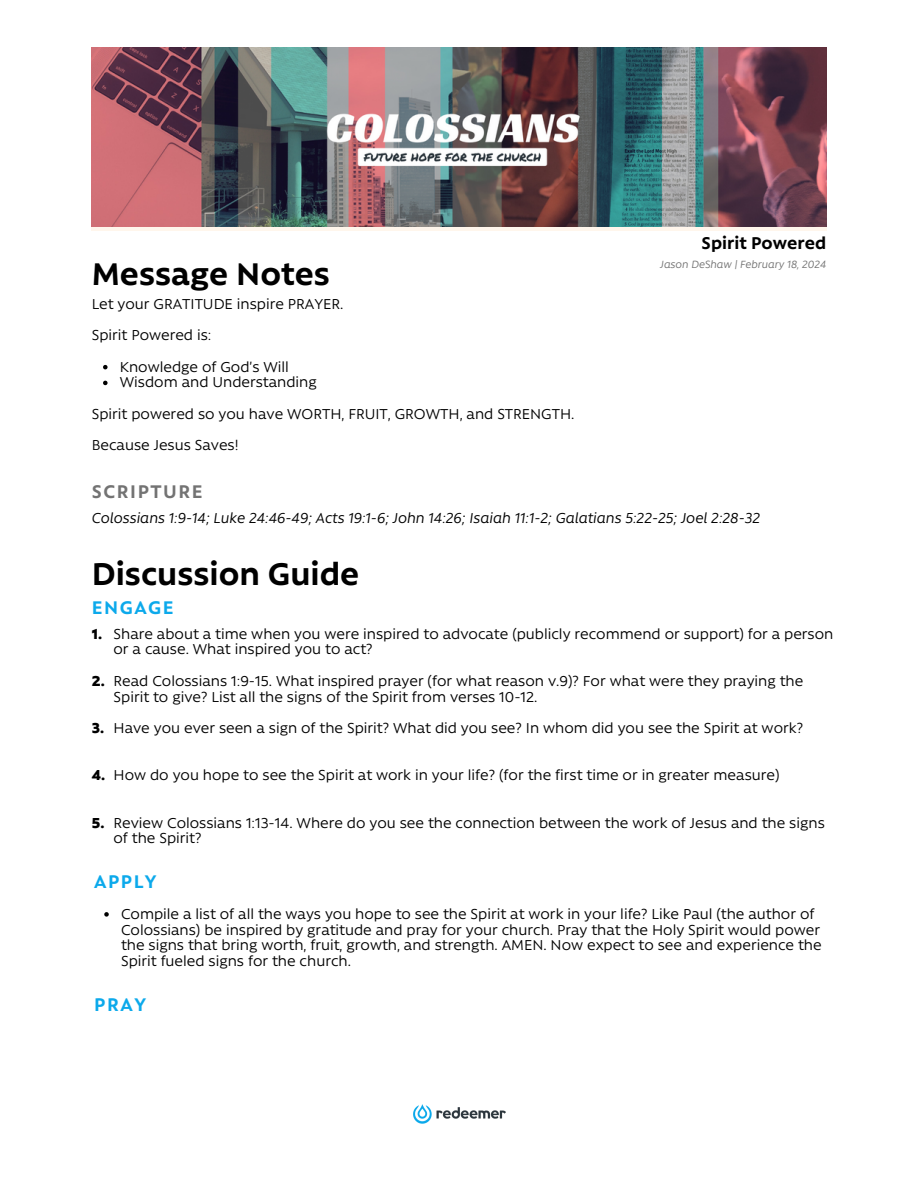
<style>
.page{position:relative;width:918px;height:1188px;background:#fff}
.page>*{position:absolute;margin:0;border:0;box-sizing:border-box;transform-origin:0 0}
.t1{font:700 36px "Rawson Pro";color:#000}
.t2{font:700 21px "Rawson Pro";letter-spacing:.075em;color:#0ca9eb}
.t3{font:700 21px "Rawson Pro";letter-spacing:.075em;color:#737373}
.t4{font:700 19.5px "Rawson Pro";color:#000}
.t5{font:16.5px/15.8px "Rawson Pro";color:#000}
.t6{font:italic 16.5px "Rawson Pro";color:#000}
.t7{font:900 16.5px "Rawson Pro";color:#000}
.t8{font:italic 12px "Rawson Pro";color:#737373}
</style>
<div class="page">
<img style="left:92px;top:226px;width:734px;height:5px">
<img style="left:413px;top:1104px;width:93px;height:20px">
<img style="left:92px;top:47px;width:734px;height:179px">
<svg style="left:103px;top:365px;width:5px;height:4px"></svg>
<svg style="left:103px;top:381px;width:5px;height:4px"></svg>
<svg style="left:104px;top:912px;width:5px;height:5px"></svg>
<p class="t1" style="left:92px;top:250px;width:240px">Message Notes</p>
<p class="t5" style="left:92px;top:295px;width:253px">Let your GRATITUDE inspire PRAYER.</p>
<p class="t5" style="left:92px;top:326px;width:121px">Spirit Powered is:</p>
<p class="t5" style="left:120px;top:358px;width:171px">Knowledge of God’s Will</p>
<h1 class="t5" style="left:120px;top:373px;width:199px">Wisdom and Understanding</h1>
<h4 class="t5" style="left:92px;top:405px;width:484px">Spirit powered so you have WORTH, FRUIT, GROWTH, and STRENGTH.</h4>
<h4 class="t5" style="left:92px;top:436px;width:148px">Because Jesus Saves!</h4>
<p class="t3" style="left:92px;top:478px;width:112px">SCRIPTURE</p>
<p class="t4" style="left:702px;top:230px;width:126px">Spirit Powered</p>
<h4 class="t8" style="left:660px;top:256px;width:167px">Jason DeShaw | February 18, 2024</h4>
<h2 class="t6" style="left:92px;top:507px;width:670px">Colossians 1:9-14; Luke 24:46-49; Acts 19:1-6; John 14:26; Isaiah 11:1-2; Galatians 5:22-25; Joel 2:28-32</h2>
<h4 class="t1" style="left:92px;top:550px;width:269px">Discussion Guide</h4>
<h4 class="t2" style="left:92px;top:593px;width:83px">ENGAGE</h4>
<h3 class="t7" style="left:92px;top:622px;width:12px">1.</h3>
<h3 class="t7" style="left:92px;top:670px;width:14px">2.</h3>
<h3 class="t7" style="left:92px;top:717px;width:14px">3.</h3>
<h3 class="t7" style="left:92px;top:764px;width:15px">4.</h3>
<h4 class="t7" style="left:92px;top:811px;width:14px">5.</h4>
<h2 class="t5" style="left:114px;top:624px;width:721px">Share about a time when you were inspired to advocate (publicly recommend or support) for a person or a cause. What inspired you to act?</h2>
<h4 class="t5" style="left:114px;top:672px;width:691px">Read Colossians 1:9-15. What inspired prayer (for what reason v.9)? For what were they praying the<br>Spirit to give? List all the signs of the Spirit from verses 10-12.</h4>
<h1 class="t5" style="left:114px;top:719px;width:691px">Have you ever seen a sign of the Spirit? What did you see? In whom did you see the Spirit at work?</h1>
<h2 class="t5" style="left:114px;top:766px;width:667px">How do you hope to see the Spirit at work in your life? (for the first time or in greater measure)</h2>
<h3 class="t5" style="left:114px;top:813px;width:713px">Review Colossians 1:13-14. Where do you see the connection between the work of Jesus and the signs of the Spirit?</h3>
<h4 class="t2" style="left:94px;top:867px;width:64px">APPLY</h4>
<h4 class="t5" style="left:121px;top:905px;width:702px">Compile a list of all the ways you hope to see the Spirit at work in your life? Like Paul (the author of Colossians) be inspired by gratitude and pray for your church. Pray that the Holy Spirit would power the signs that bring worth, fruit, growth, and strength. AMEN. Now expect to see and experience the Spirit fueled signs for the church.</h4>
<h4 class="t2" style="left:94px;top:990px;width:53px">PRAY</h4>
</div>
